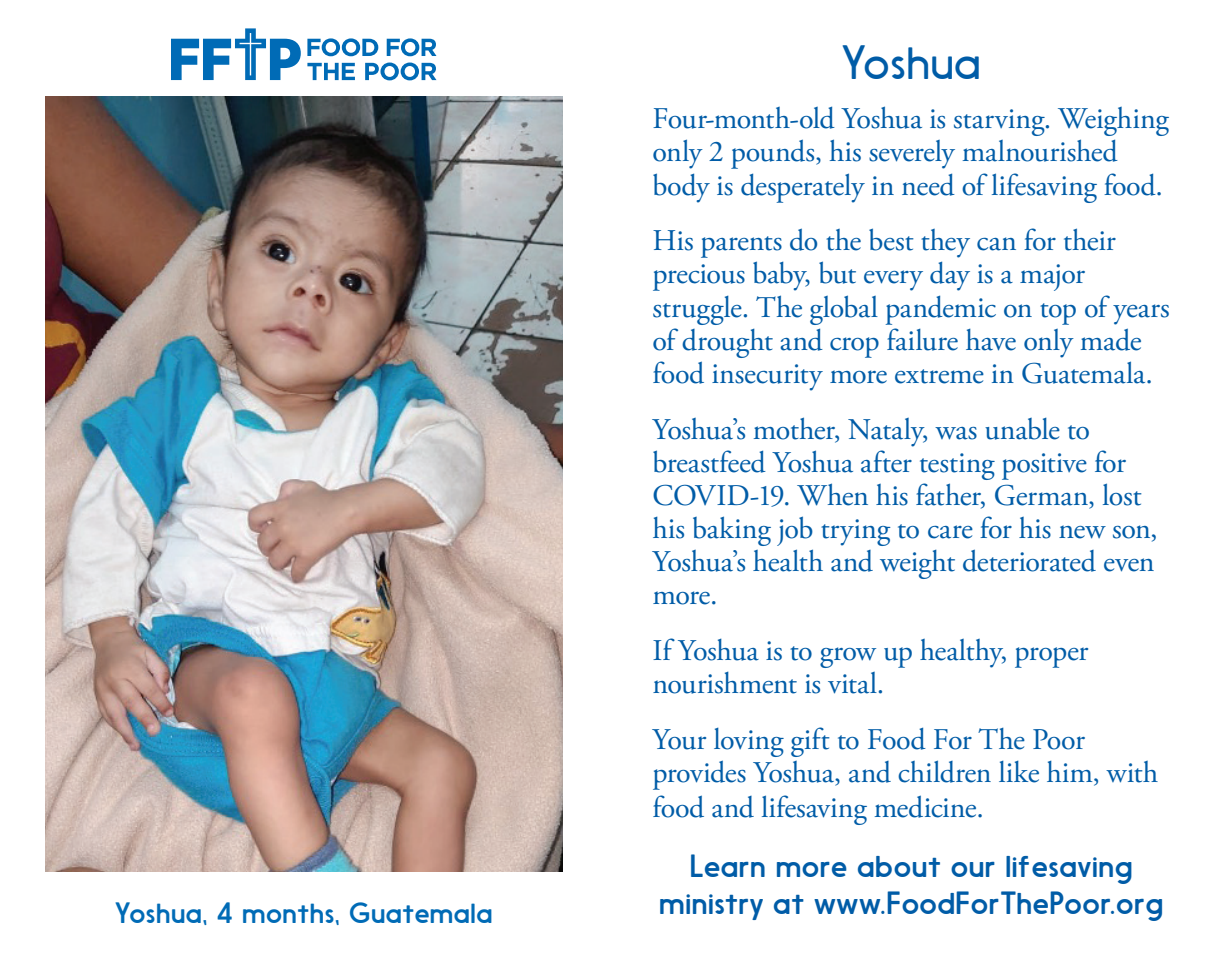
<style>
.page{position:relative;width:1215px;height:968px;background:#fff}
.page>*{position:absolute;margin:0;border:0;box-sizing:border-box;transform-origin:0 0}
.t1{font:45px "Nanami Rounded Lt";letter-spacing:.015em;color:#005ca7}
.t2{font:30px/33px "Adobe Garamond Pro";letter-spacing:-.01em;color:#005ca7}
.t3{font:30px/37.5px "Nanami Rounded Book";letter-spacing:.02em;color:#005ca7;text-align:center}
.t4{font:27.5px "Nanami Rounded Book";letter-spacing:.02em;color:#006bb6}
</style>
<div class="page">
<svg style="left:171px;top:28px;width:130px;height:52px"></svg>
<svg style="left:307px;top:38px;width:71px;height:18px"></svg>
<svg style="left:387px;top:38px;width:50px;height:18px"></svg>
<svg style="left:307px;top:63px;width:48px;height:17px"></svg>
<svg style="left:365px;top:62px;width:72px;height:18px"></svg>
<img style="left:45px;top:96px;width:517px;height:775px">
<p class="t4" style="left:115px;top:897px;width:379px">Yoshua, 4 months, Guatemala</p>
<p class="t1" style="left:842px;top:36px;width:140px">Yoshua</p>
<p class="t2" style="left:652px;top:103px;width:518px">Four-month-old Yoshua is starving. Weighing only 2 pounds, his severely malnourished body is desperately in need of lifesaving food.</p>
<p class="t2" style="left:652px;top:225px;width:519px">His parents do the best they can for their precious baby, but every day is a major struggle. The global pandemic on top of years of drought and crop failure have only made food insecurity more extreme in Guatemala.</p>
<p class="t2" style="left:652px;top:413px;width:507px">Yoshua’s mother, Nataly, was unable to breastfeed Yoshua after testing positive for COVID-19. When his father, German, lost his baking job trying to care for his new son, Yoshua’s health and weight deteriorated even more.</p>
<p class="t2" style="left:652px;top:635px;width:437px">If Yoshua is to grow up healthy, proper nourishment is vital.</p>
<p class="t2" style="left:652px;top:723px;width:507px;line-height:34px">Your loving gift to Food For The Poor provides Yoshua, and children like him, with food and lifesaving medicine.</p>
<p class="t3" style="left:659px;top:847px;width:506px">Learn more about our lifesaving ministry at www.FoodForThePoor.org</p>
</div>
